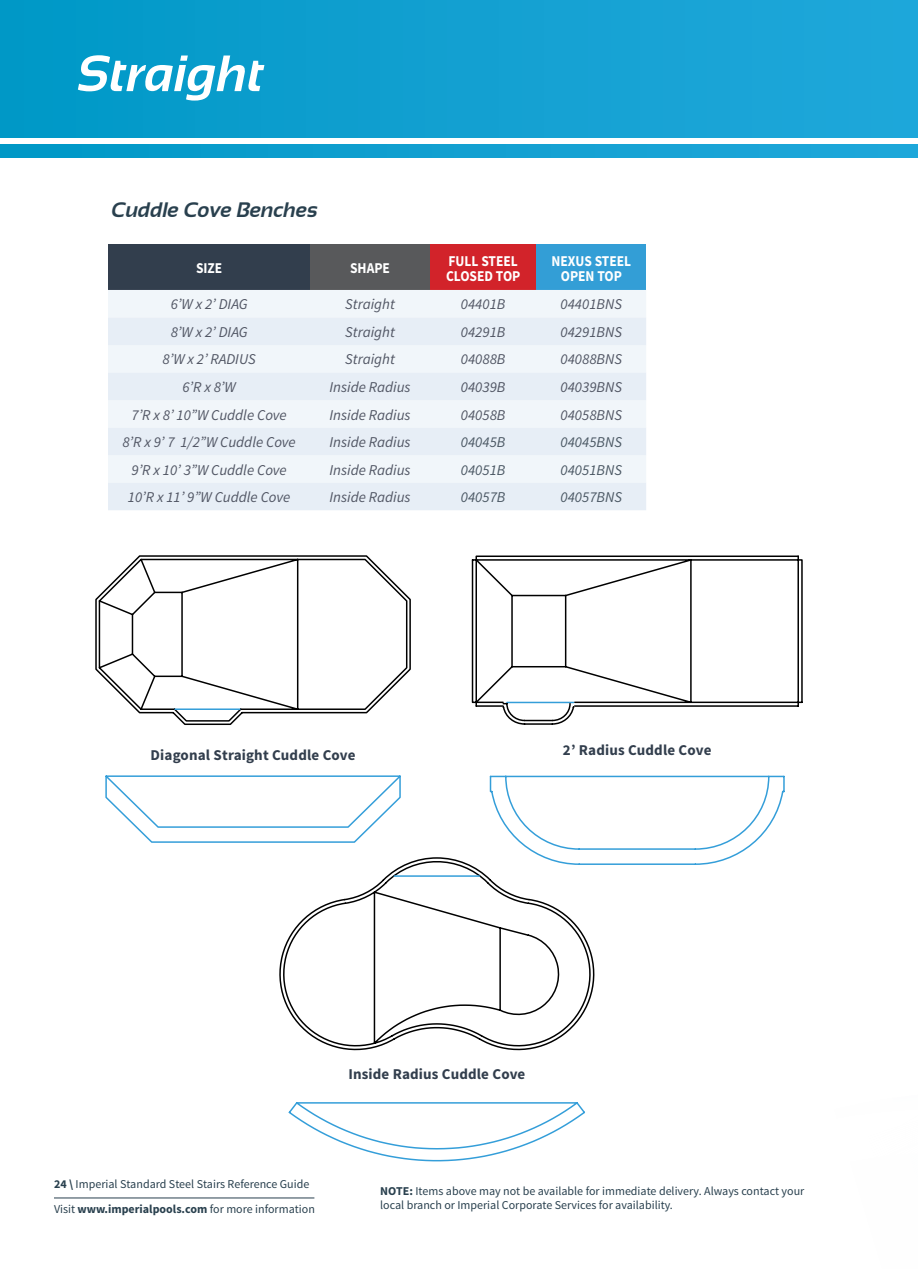
<style>
.page{position:relative;width:918px;height:1269px;background:#fff}
.page>*{position:absolute;margin:0;border:0;box-sizing:border-box;transform-origin:0 0}
.t1{font:italic 700 51px "Sansation";color:#fff}
.t2{font:italic 700 21px "Sansation";color:#29404e}
.t3{font:italic 15px "Source Sans Pro";color:#515664}
.t4{font:700 15px "Source Sans Pro";letter-spacing:.01em;color:#323e4d}
.t5{font:700 15px/15px "Source Sans Pro";color:#fff;scale:.9 1}
.t6{font:italic 15px "Source Sans Pro";color:#4b5864}
.t7{font:12px/13.5px "Source Sans Pro";color:#29404e}
.s1{font-weight:700}
</style>
<div class="page">
<hr style="left:54px;top:1198px;width:260px;height:1px;background:#29404e">
<div style="left:0;top:0;width:918px;height:138px;background:linear-gradient(to right,#0198c6,#21a7db)"></div>
<svg style="left:0;top:145px;width:918px;height:13px;background:#109fd0"></svg>
<div style="left:108px;top:245px;width:202px;height:45px;background:#323e4d"></div>
<div style="left:310px;top:245px;width:120px;height:45px;background:#58595b"></div>
<div style="left:430px;top:245px;width:107px;height:45px;background:#d2232a"></div>
<div style="left:537px;top:245px;width:109px;height:45px;background:#339ed6"></div>
<div style="left:108px;top:290px;width:538px;height:27px;background:#f1f6fa"></div>
<svg style="left:108px;top:317px;width:538px;height:193px;fill:#e7eef6"></svg>
<svg style="left:105px;top:775px;width:296px;height:68px"></svg>
<svg style="left:95px;top:555px;width:316px;height:170px"></svg>
<hr style="left:175px;top:708px;width:65px;height:2px;background:#349ed9">
<svg style="left:489px;top:775px;width:296px;height:90px"></svg>
<svg style="left:471px;top:555px;width:332px;height:152px"></svg>
<svg style="left:502px;top:702px;width:73px;height:23px"></svg>
<svg style="left:288px;top:1102px;width:297px;height:60px"></svg>
<svg style="left:279px;top:855px;width:320px;height:196px"></svg>
<hr style="left:394px;top:875px;width:85px;height:2px;background:#349ed9">
<h1 class="t1" style="left:78px;top:45px;width:188px">Straight</h1>
<h2 class="t2" style="left:111px;top:198px;width:208px">Cuddle Cove Benches</h2>
<p class="t5" style="left:196px;top:261px;width:31px">SIZE</p>
<p class="t5" style="left:350px;top:261px;width:46px">SHAPE</p>
<p class="t5" style="left:446px;top:254px;width:84px">FULL STEEL<br>CLOSED TOP</p>
<p class="t5" style="left:552px;top:254px;width:90px;text-align:center">NEXUS STEEL<br>OPEN TOP</p>
<p class="t3" style="left:171px;top:295px;width:78px">6’W x 2’ DIAG</p>
<p class="t3" style="left:345px;top:295px;width:51px">Straight</p>
<p class="t3" style="left:461px;top:295px;width:46px">04401B</p>
<p class="t3" style="left:561px;top:295px;width:63px">04401BNS</p>
<p class="t3" style="left:171px;top:323px;width:78px">8’W x 2’ DIAG</p>
<p class="t3" style="left:345px;top:323px;width:51px">Straight</p>
<p class="t3" style="left:461px;top:323px;width:46px">04291B</p>
<p class="t3" style="left:561px;top:323px;width:63px">04291BNS</p>
<p class="t3" style="left:163px;top:350px;width:95px">8’W x 2’ RADIUS</p>
<p class="t3" style="left:345px;top:350px;width:51px">Straight</p>
<p class="t3" style="left:461px;top:350px;width:46px">04088B</p>
<p class="t3" style="left:561px;top:350px;width:63px">04088BNS</p>
<p class="t3" style="left:182px;top:378px;width:55px">6’R x 8’W</p>
<p class="t3" style="left:330px;top:378px;width:83px">Inside Radius</p>
<p class="t3" style="left:461px;top:378px;width:46px">04039B</p>
<p class="t3" style="left:561px;top:378px;width:63px">04039BNS</p>
<p class="t3" style="left:131px;top:405px;width:157px">7’R x 8’ 10”W Cuddle Cove</p>
<p class="t3" style="left:330px;top:405px;width:83px">Inside Radius</p>
<p class="t3" style="left:461px;top:405px;width:46px">04058B</p>
<p class="t3" style="left:561px;top:405px;width:63px">04058BNS</p>
<p class="t3" style="left:122px;top:433px;width:175px">8’R x 9’ 7 1/2”W Cuddle Cove</p>
<p class="t3" style="left:330px;top:433px;width:83px">Inside Radius</p>
<p class="t6" style="left:461px;top:433px;width:46px">04045B</p>
<p class="t6" style="left:561px;top:433px;width:63px">04045BNS</p>
<p class="t3" style="left:131px;top:460px;width:157px">9’R x 10’ 3”W Cuddle Cove</p>
<p class="t3" style="left:330px;top:460px;width:83px">Inside Radius</p>
<p class="t6" style="left:461px;top:460px;width:46px">04051B</p>
<p class="t6" style="left:561px;top:460px;width:63px">04051BNS</p>
<p class="t3" style="left:128px;top:488px;width:164px">10’R x 11’ 9”W Cuddle Cove</p>
<p class="t3" style="left:330px;top:488px;width:83px">Inside Radius</p>
<p class="t6" style="left:461px;top:488px;width:46px">04057B</p>
<p class="t6" style="left:561px;top:488px;width:63px">04057BNS</p>
<p class="t4" style="left:151px;top:745px;width:207px">Diagonal Straight Cuddle Cove</p>
<p class="t4" style="left:563px;top:741px;width:150px">2’ Radius Cuddle Cove</p>
<p class="t4" style="left:348px;top:1065px;width:178px">Inside Radius Cuddle Cove</p>
<p class="t7" style="left:54px;top:1178px;width:257px"><span class="s1">24 \</span> Imperial Standard Steel Stairs Reference Guide</p>
<p class="t7" style="left:54px;top:1203px;width:262px">Visit <span class="s1">www.imperialpools.com</span> for more information</p>
<p class="t7" style="left:380px;top:1185px;width:426px"><span class="s1">NOTE:</span> Items above may not be available for immediate delivery. Always contact your local branch or Imperial Corporate Services for availability.</p>
</div>
